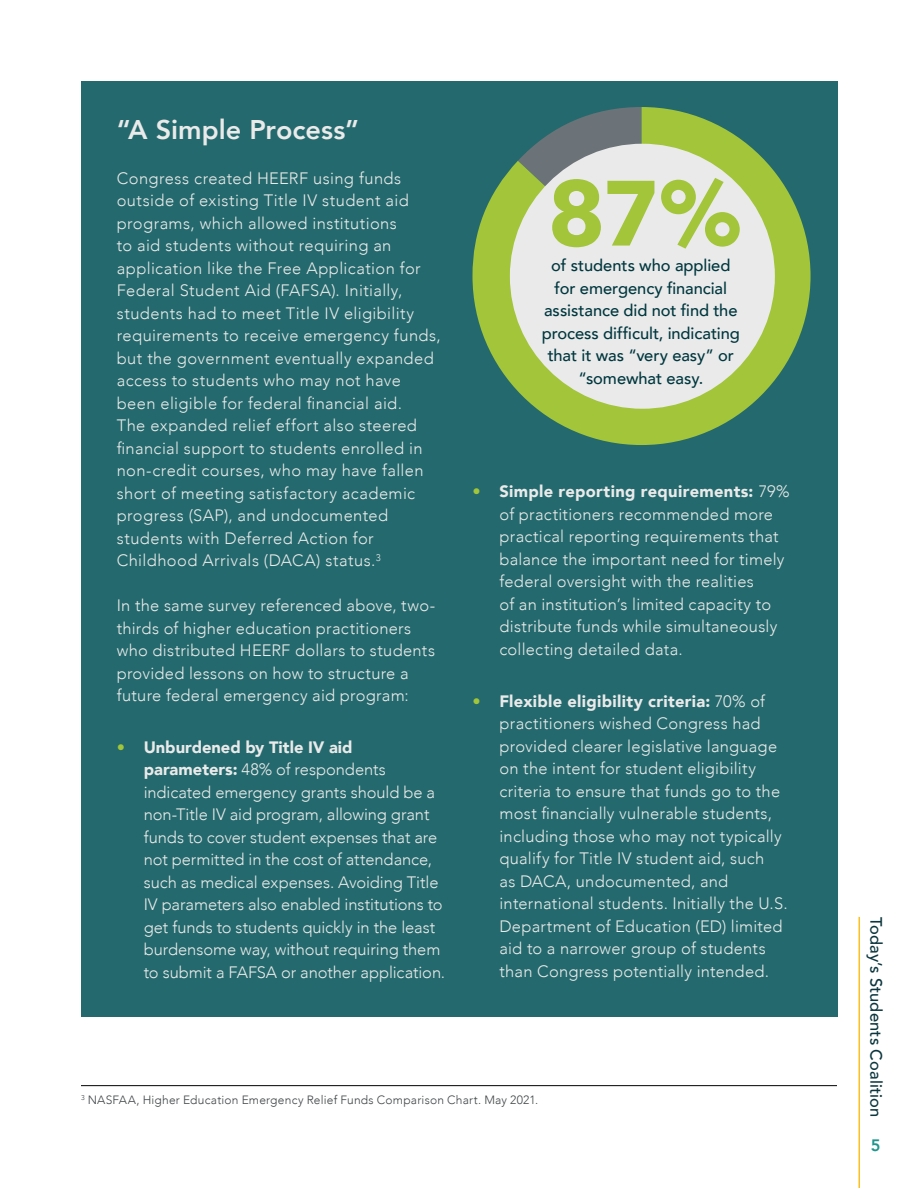
<style>
.page{position:relative;width:918px;height:1188px;background:#fff}
.page>*{position:absolute;margin:0;border:0;box-sizing:border-box;transform-origin:0 0}
.t1{font:700 91.5px "Avenir Next";color:#a2c53a}
.subheads{font:800 27px "Avenir";color:#eaeaea}
.body_text{font:300 16.5px/22.5px "Avenir";letter-spacing:.015em;color:#eaeaea}
.body_text-2{font:300 16.5px/22.5px "Avenir";letter-spacing:-.005em;color:#eaeaea}
.bulleted_list{font:500 16.5px/22.5px "Avenir";letter-spacing:-.005em;color:#00373f;text-align:center}
.t2{font:500 16.5px "Avenir";letter-spacing:.005em;color:#0c363e}
.t3{font:800 16.5px "Avenir";color:#1f968c}
.body_text-3{font:300 12px "Avenir";letter-spacing:.02em;color:#404547}
.s1{font-weight:900;color:#a2c53a}
.s2{font-weight:900}
</style>
<div class="page">
<hr style="left:859px;top:917px;width:1px;height:271px;background:#fbc020">
<div style="left:81px;top:81px;width:757px;height:936px;background:#24696d"></div>
<hr style="left:81px;top:1085px;width:756px;height:1px;background:#000">
<svg style="left:472px;top:107px;width:339px;height:338px"></svg>
<div style="left:510px;top:144px;width:265px;height:265px;background:#eaeaea;border-radius:50%"></div>
<p class="subheads" style="left:117px;top:108px;width:244px">“A Simple Process”</p>
<p class="body_text" style="left:117px;top:167px;width:326px">Congress created HEERF using funds outside of existing Title IV student aid programs, which allowed institutions<br>to aid students without requiring an application like the Free Application for Federal Student Aid (FAFSA). Initially, students had to meet Title IV eligibility requirements to receive emergency funds, but the government eventually expanded access to students who may not have been eligible for federal financial aid.<br>The expanded relief effort also steered financial support to students enrolled in non-credit courses, who may have fallen short of meeting satisfactory academic progress (SAP), and undocumented students with Deferred Action for Childhood Arrivals (DACA) status.<sup>3</sup></p>
<p class="body_text" style="left:117px;top:594px;width:320px">In the same survey referenced above, two&shy;thirds of higher education practitioners who distributed HEERF dollars to students provided lessons on how to structure a future federal emergency aid program:</p>
<p class="body_text-2" style="left:144px;top:736px;width:303px;text-indent:-27px"><span class="s1">•</span> <span class="s2">Unburdened by Title IV aid parameters:</span> 48% of respondents indicated emergency grants should be a non-Title IV aid program, allowing grant funds to cover student expenses that are not permitted in the cost of attendance, such as medical expenses. Avoiding Title IV parameters also enabled institutions to get funds to students quickly in the least burdensome way, without requiring them to submit a FAFSA or another application.</p>
<p class="t1" style="left:547px;top:134px;width:196px">87%</p>
<p class="bulleted_list" style="left:542px;top:253px;width:200px">of students who applied for emergency financial assistance did not find the process difficult, indicating that it was “very easy” or “somewhat easy.</p>
<p class="body_text" style="left:500px;top:480px;width:292px;text-indent:-27px"><span class="s1">•</span> <span class="s2">Simple reporting requirements:</span> 79% of practitioners recommended more practical reporting requirements that balance the important need for timely federal oversight with the realities<br>of an institution’s limited capacity to distribute funds while simultaneously collecting detailed data.</p>
<p class="body_text" style="left:500px;top:690px;width:290px;text-indent:-27px"><span class="s1">•</span> <span class="s2">Flexible eligibility criteria:</span> 70% of practitioners wished Congress had provided clearer legislative language on the intent for student eligibility criteria to ensure that funds go to the most financially vulnerable students, including those who may not typically qualify for Title IV student aid, such<br>as DACA, undocumented, and international students. Initially the U.S.<br>Department of Education (ED) limited aid to a narrower group of students than Congress potentially intended.</p>
<p class="body_text-3" style="left:81px;top:1093px;width:459px"><sup>3</sup> NASFAA, Higher Education Emergency Relief Funds Comparison Chart. May 2021.</p>
<p class="t2" style="left:890px;top:917px;width:201px;rotate:90deg">Today’s Students Coalition</p>
<p class="t3" style="left:871px;top:1133px;width:11px">5</p>
</div>
